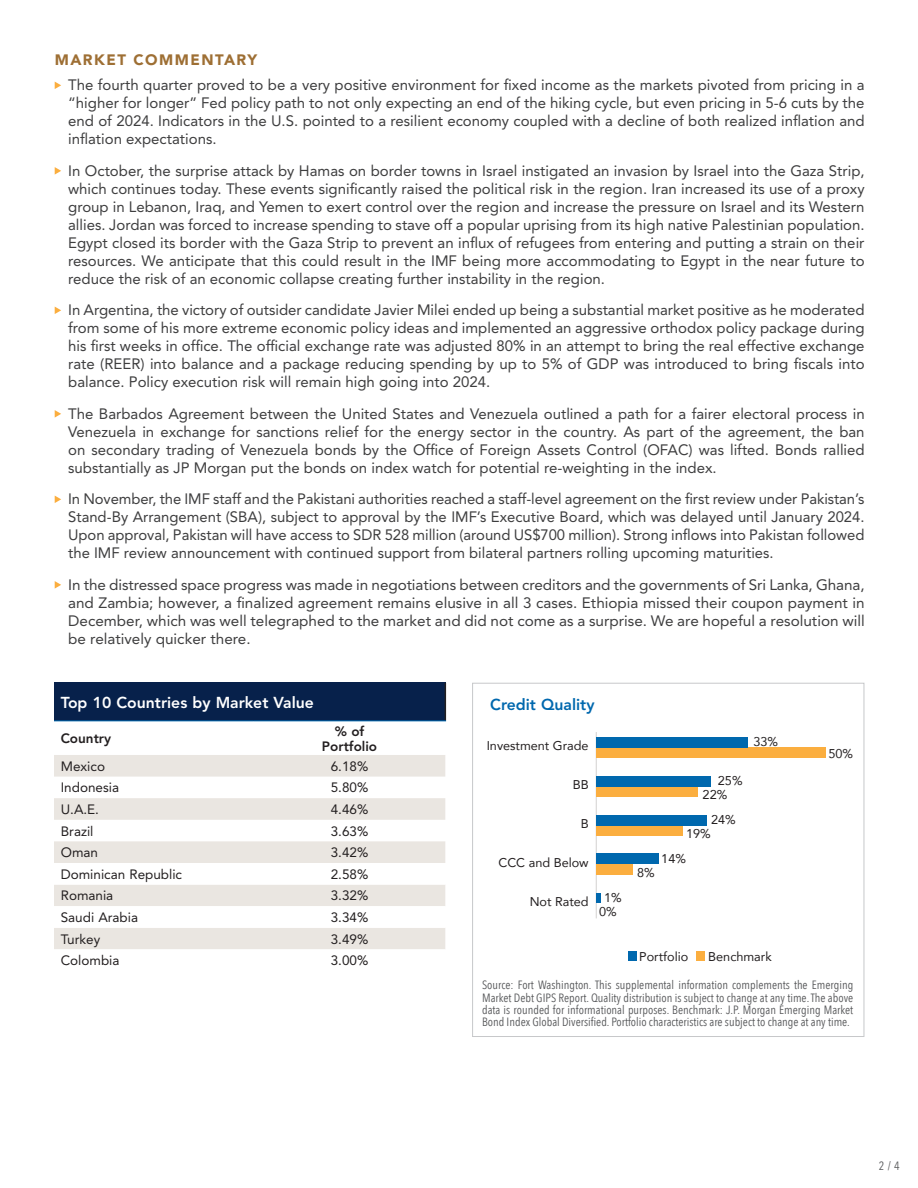
<style>
.page{position:relative;width:918px;height:1188px;background:#fff}
.page>*{position:absolute;margin:0;border:0;box-sizing:border-box;transform-origin:0 0}
.t1{font:800 15.75px "Avenir LT Std";color:#fff}
.t2{font:800 15.75px "Avenir LT Std";color:#0068ae}
.t3{font:15px/18px "Avenir LT Std";color:#3e3e3f;text-align:justify}
.t4{font:900 15px "Avenir LT Std";letter-spacing:.1em;color:#9e6f34}
.t5{font:13.5px "Avenir LT Std";color:#231f20}
.t6{font:800 13.5px/15px "Avenir LT Std";color:#231f20;text-align:center}
.t7{font:12.75px "Avenir";color:#231f20}
.t8{font:12px/12.3px "Avenir Next Condensed";color:#57585a;text-align:justify}
</style>
<div class="page">
<svg style="left:55px;top:82px;width:6px;height:7px"></svg>
<svg style="left:55px;top:167px;width:6px;height:8px"></svg>
<svg style="left:55px;top:307px;width:6px;height:7px"></svg>
<svg style="left:55px;top:410px;width:6px;height:8px"></svg>
<svg style="left:55px;top:496px;width:6px;height:7px"></svg>
<svg style="left:55px;top:581px;width:6px;height:8px"></svg>
<div style="left:472px;top:683px;width:392px;height:354px;border:1px solid #c7c8ca"></div>
<hr style="left:596px;top:732px;width:1px;height:186px;background:#dad9d8">
<div style="left:628px;top:951px;width:9px;height:10px;background:#0068ae"></div>
<div style="left:696px;top:951px;width:9px;height:10px;background:#fbae3f"></div>
<div style="left:596px;top:748px;width:230px;height:10px;background:#fbae3f"></div>
<div style="left:596px;top:786px;width:101px;height:11px;background:#fbae3f"></div>
<div style="left:596px;top:825px;width:87px;height:10px;background:#fbae3f"></div>
<div style="left:596px;top:864px;width:36px;height:10px;background:#fbae3f"></div>
<div style="left:596px;top:737px;width:152px;height:11px;background:#0068ae"></div>
<div style="left:596px;top:776px;width:115px;height:10px;background:#0068ae"></div>
<div style="left:596px;top:815px;width:110px;height:10px;background:#0068ae"></div>
<div style="left:596px;top:854px;width:62px;height:10px;background:#0068ae"></div>
<hr style="left:596px;top:893px;width:4px;height:10px;background:#0068ae">
<div style="left:54px;top:683px;width:391px;height:38px;background:#07214b"></div>
<svg style="left:54px;top:755px;width:391px;height:108px;fill:#eae6e1"></svg>
<svg style="left:54px;top:885px;width:391px;height:64px"></svg>
<hr style="left:445px;top:683px;width:1px;height:37px;background:#231f20">
<hr style="left:54px;top:720px;width:200px;height:1px;background:#0068ae">
<hr style="left:254px;top:720px;width:192px;height:1px;background:#0068ae">
<p class="t4" style="left:55px;top:51px;width:204px">MARKET COMMENTARY</p>
<p class="t3" style="left:68px;top:76px;width:798px">The fourth quarter proved to be a very positive environment for fixed income as the markets pivoted from pricing in a “higher for longer” Fed policy path to not only expecting an end of the hiking cycle, but even pricing in 5-6 cuts by the end of 2024. Indicators in the U.S. pointed to a resilient economy coupled with a decline of both realized inflation and inflation expectations.</p>
<p class="t3" style="left:68px;top:162px;width:798px">In October, the surprise attack by Hamas on border towns in Israel instigated an invasion by Israel into the Gaza Strip, which continues today. These events significantly raised the political risk in the region. Iran increased its use of a proxy group in Lebanon, Iraq, and Yemen to exert control over the region and increase the pressure on Israel and its Western allies. Jordan was forced to increase spending to stave off a popular uprising from its high native Palestinian population.<br>Egypt closed its border with the Gaza Strip to prevent an influx of refugees from entering and putting a strain on their resources. We anticipate that this could result in the IMF being more accommodating to Egypt in the near future to reduce the risk of an economic collapse creating further instability in the region.</p>
<p class="t3" style="left:68px;top:301px;width:798px">In Argentina, the victory of outsider candidate Javier Milei ended up being a substantial market positive as he moderated from some of his more extreme economic policy ideas and implemented an aggressive orthodox policy package during his first weeks in office. The official exchange rate was adjusted 80% in an attempt to bring the real effective exchange rate (REER) into balance and a package reducing spending by up to 5% of GDP was introduced to bring fiscals into balance. Policy execution risk will remain high going into 2024.</p>
<p class="t3" style="left:68px;top:405px;width:798px">The Barbados Agreement between the United States and Venezuela outlined a path for a fairer electoral process in Venezuela in exchange for sanctions relief for the energy sector in the country. As part of the agreement, the ban on secondary trading of Venezuela bonds by the Office of Foreign Assets Control (OFAC) was lifted. Bonds rallied substantially as JP Morgan put the bonds on index watch for potential re-weighting in the index.</p>
<p class="t3" style="left:68px;top:490px;width:798px">In November, the IMF staff and the Pakistani authorities reached a staff-level agreement on the first review under Pakistan’s Stand-By Arrangement (SBA), subject to approval by the IMF’s Executive Board, which was delayed until January 2024.<br>Upon approval, Pakistan will have access to SDR 528 million (around US$700 million). Strong inflows into Pakistan followed the IMF review announcement with continued support from bilateral partners rolling upcoming maturities.</p>
<p class="t3" style="left:68px;top:576px;width:798px">In the distressed space progress was made in negotiations between creditors and the governments of Sri Lanka, Ghana, and Zambia; however, a finalized agreement remains elusive in all 3 cases. Ethiopia missed their coupon payment in December, which was well telegraphed to the market and did not come as a surprise. We are hopeful a resolution will be relatively quicker there.</p>
<p class="t1" style="left:61px;top:693px;width:255px">Top 10 Countries by Market Value</p>
<p class="t6" style="left:61px;top:731px;width:52px">Country</p>
<p class="t6" style="left:322px;top:724px;width:57px">% of<br>Portfolio</p>
<p class="t5" style="left:61px;top:758px;width:46px">Mexico</p>
<p class="t5" style="left:331px;top:758px;width:39px">6.18%</p>
<p class="t5" style="left:61px;top:780px;width:60px">Indonesia</p>
<p class="t5" style="left:331px;top:780px;width:39px">5.80%</p>
<p class="t5" style="left:61px;top:802px;width:40px">U.A.E.</p>
<p class="t5" style="left:331px;top:802px;width:39px">4.46%</p>
<p class="t5" style="left:61px;top:823px;width:34px">Brazil</p>
<p class="t5" style="left:331px;top:823px;width:39px">3.63%</p>
<p class="t5" style="left:61px;top:845px;width:39px">Oman</p>
<p class="t5" style="left:331px;top:845px;width:39px">3.42%</p>
<p class="t5" style="left:61px;top:866px;width:123px">Dominican Republic</p>
<p class="t5" style="left:331px;top:866px;width:39px">2.58%</p>
<p class="t5" style="left:61px;top:888px;width:54px">Romania</p>
<p class="t5" style="left:331px;top:888px;width:39px">3.32%</p>
<p class="t5" style="left:61px;top:910px;width:79px">Saudi Arabia</p>
<p class="t5" style="left:331px;top:910px;width:39px">3.34%</p>
<p class="t5" style="left:61px;top:931px;width:41px">Turkey</p>
<p class="t5" style="left:331px;top:931px;width:39px">3.49%</p>
<p class="t5" style="left:61px;top:953px;width:60px">Colombia</p>
<p class="t5" style="left:331px;top:953px;width:39px">3.00%</p>
<p class="t2" style="left:490px;top:695px;width:106px">Credit Quality</p>
<p class="t7" style="left:487px;top:736px;width:104px">Investment Grade</p>
<p class="t7" style="left:573px;top:775px;width:17px">BB</p>
<p class="t7" style="left:581px;top:813px;width:9px">B</p>
<p class="t7" style="left:498px;top:852px;width:92px">CCC and Below</p>
<p class="t7" style="left:530px;top:891px;width:61px">Not Rated</p>
<p class="t7" style="left:604px;top:887px;width:19px">1%</p>
<p class="t7" style="left:599px;top:901px;width:19px">0%</p>
<p class="t7" style="left:637px;top:862px;width:19px">8%</p>
<p class="t7" style="left:718px;top:770px;width:26px">25%</p>
<p class="t7" style="left:703px;top:784px;width:26px">22%</p>
<p class="t7" style="left:711px;top:809px;width:26px">24%</p>
<p class="t7" style="left:686px;top:823px;width:26px">19%</p>
<p class="t7" style="left:661px;top:848px;width:26px">14%</p>
<p class="t7" style="left:753px;top:731px;width:26px">33%</p>
<p class="t7" style="left:639px;top:946px;width:51px">Portfolio</p>
<p class="t7" style="left:708px;top:946px;width:65px">Benchmark</p>
<p class="t7" style="left:829px;top:743px;width:26px">50%</p>
<p class="t8" style="left:482px;top:978px;width:373px">Source: Fort Washington. This supplemental information complements the Emerging Market Debt GIPS Report. Quality distribution is subject to change at any time. The above data is rounded for informational purposes. Benchmark: J.P. Morgan Emerging Market Bond Index Global Diversified. Portfolio characteristics are subject to change at any time.</p>
<p class="t8" style="left:879px;top:1159px;width:23px">2 / 4</p>
</div>
